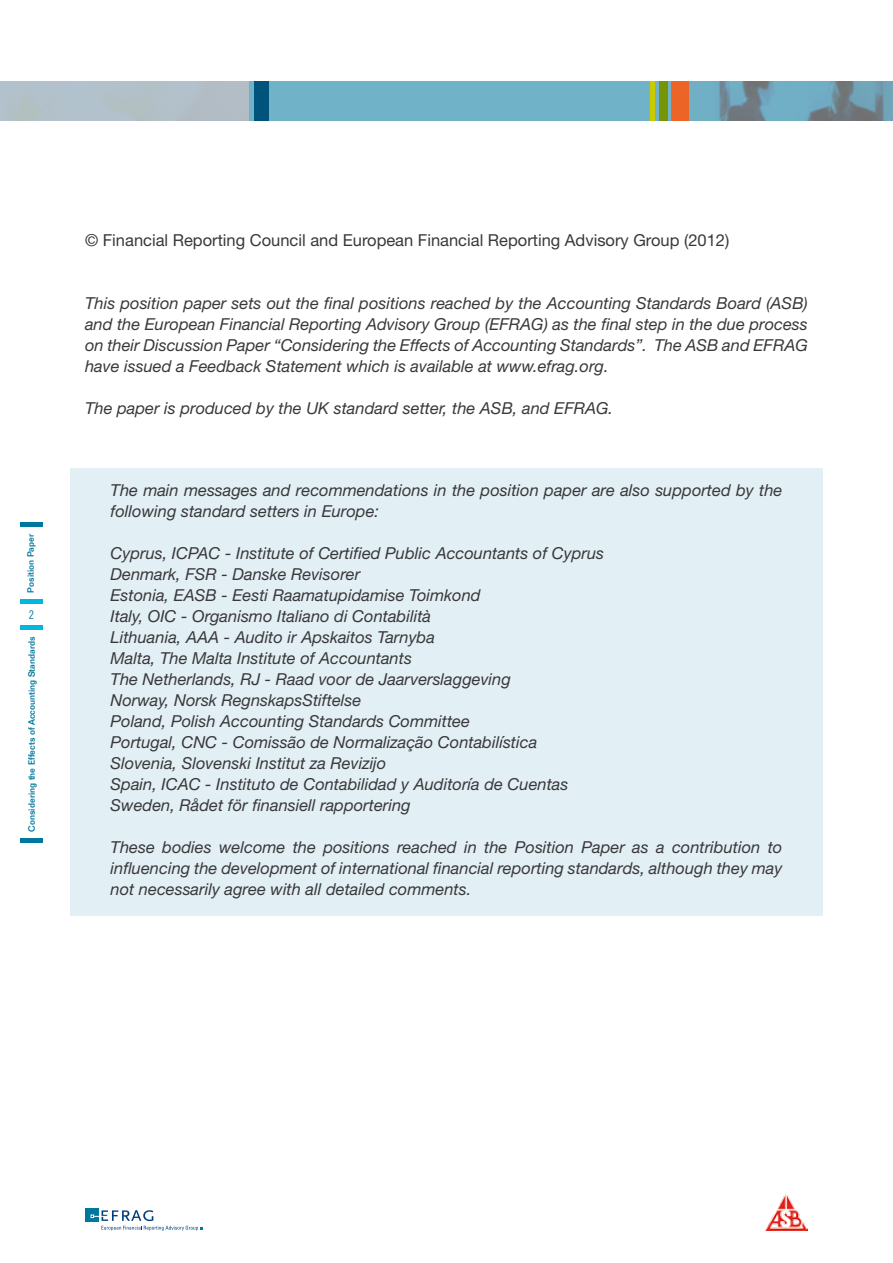
<style>
.page{position:relative;width:893px;height:1263px;background:#fff}
.page>*{position:absolute;margin:0;border:0;box-sizing:border-box;transform-origin:0 0}
.t1{font:italic 16.5px/21px "Helvetica Neue LT Std";color:#39383a;text-align:justify}
.t2{font:16.5px "Helvetica Neue LT Std";color:#39383a}
.t3{font:12px "Trade Gothic LT Std Cn 18";color:#00789d}
.t4{font:500 9px "Folio Std";color:#00789d}
</style>
<div class="page">
<svg style="left:0;top:81px;width:893px;height:40px;fill:#70b3c8"></svg>
<div style="left:254px;top:40px;width:15px;height:151px;background:#00547b"></div>
<hr style="left:651px;top:40px;width:4px;height:151px;background:#cbc900">
<div style="left:659px;top:40px;width:9px;height:151px;background:#759406"></div>
<div style="left:672px;top:40px;width:17px;height:151px;background:#ec6527"></div>
<div style="left:0;top:0;width:893px;height:81px;background:#fff"></div>
<div style="left:0;top:121px;width:893px;height:83px;background:#fff"></div>
<hr style="left:20px;top:626px;width:23px;height:4px;background:#00b8de">
<hr style="left:20px;top:599px;width:23px;height:4px;background:#00b8de">
<hr style="left:20px;top:838px;width:23px;height:4px;background:#00789d">
<hr style="left:20px;top:522px;width:23px;height:4px;background:#00789d">
<div style="left:85px;top:1208px;width:14px;height:13px;background:#00789d"></div>
<svg style="left:91px;top:1210px;width:112px;height:20px"></svg>
<img style="left:766px;top:1194px;width:41px;height:36px">
<div style="left:70px;top:468px;width:753px;height:447px;background:#e2eff5"></div>
<p class="t4" style="left:25px;top:592px;width:60px;rotate:-90deg">Position Paper</p>
<p class="t3" style="left:29px;top:608px;width:7px">2</p>
<p class="t4" style="left:26px;top:832px;width:196px;rotate:-90deg">Considering the Effects of Accounting Standards</p>
<p class="t2" style="left:85px;top:230px;width:646px">© Financial Reporting Council and European Financial Reporting Advisory Group (2012)</p>
<p class="t1" style="left:85px;top:292px;width:724px">This position paper sets out the final positions reached by the Accounting Standards Board (ASB) and the European Financial Reporting Advisory Group (EFRAG) as the final step in the due process on their Discussion Paper “Considering the Effects of Accounting Standards”. The ASB and EFRAG have issued a Feedback Statement which is available at www.efrag.org.</p>
<p class="t1" style="left:85px;top:397px;width:530px">The paper is produced by the UK standard setter, the ASB, and EFRAG.</p>
<p class="t1" style="left:111px;top:479px;width:673px">The main messages and recommendations in the position paper are also supported by the following standard setters in Europe:</p>
<p class="t1" style="left:111px;top:542px;width:495px;text-align:left">Cyprus, ICPAC - Institute of Certified Public Accountants of Cyprus Denmark, FSR - Danske Revisorer<br>Estonia, EASB - Eesti Raamatupidamise Toimkond<br>Italy, OIC - Organismo Italiano di Contabilità<br>Lithuania, AAA - Audito ir Apskaitos Tarnyba<br>Malta, The Malta Institute of Accountants<br>The Netherlands, RJ - Raad voor de Jaarverslaggeving<br>Norway, Norsk RegnskapsStiftelse<br>Poland, Polish Accounting Standards Committee<br>Portugal, CNC - Comissão de Normalização Contabilística Slovenia, Slovenski Institut za Revizijo<br>Spain, ICAC - Instituto de Contabilidad y Auditoría de Cuentas Sweden, Rådet för finansiell rapportering</p>
<p class="t1" style="left:111px;top:836px;width:673px">These bodies welcome the positions reached in the Position Paper as a contribution to influencing the development of international financial reporting standards, although they may not necessarily agree with all detailed comments.</p>
</div>
